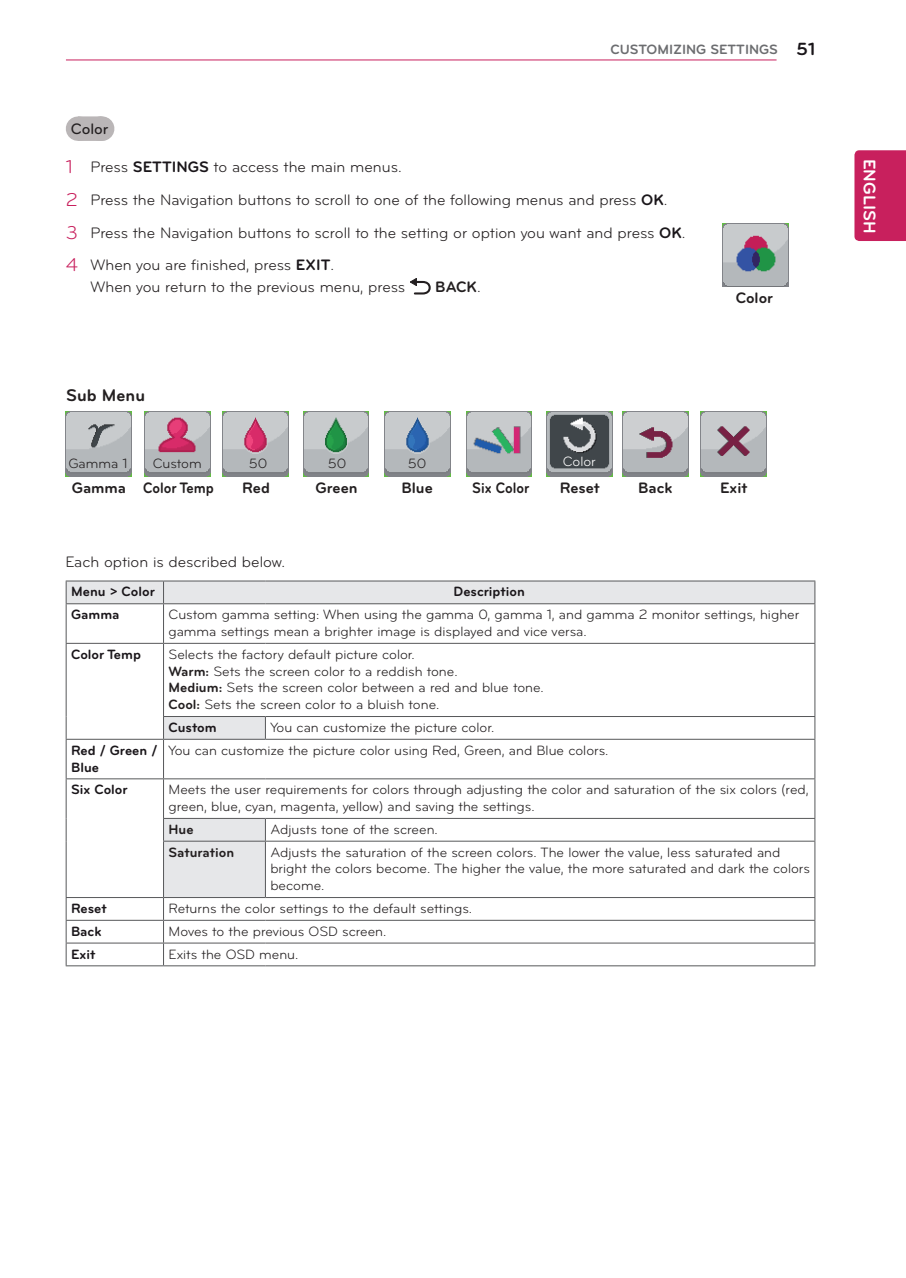
<style>
.page{position:relative;width:906px;height:1278px;background:#fff}
.page>*{position:absolute;margin:0;border:0;box-sizing:border-box;transform-origin:0 0}
.t1{font:700 17.5px "Bryant LG";color:#fff}
.Body{font:700 17.5px "Bryant LG";color:#231f20}
._1-Body{font:15.75px/21.3px "Bryant LG";color:#231f20}
.Body-2{font:700 15.75px "Bryant LG";color:#231f20}
.Body-3{font:15.75px "Bryant LG";color:#231f20}
.Body-4{font:700 15.75px "Bryant LG";color:#231f20;scale:.9 1}
.Title-3{font:500 15.75px "Bryant LG";color:#231f20}
._1-Body-2{font:700 15.75px "Bryant LG";color:#231f20}
.Body-5{font:14px/16.8px "Bryant LG";color:#231f20}
.Body-6{font:700 14px "Bryant LG";color:#1a161a}
.t2{font:700 14px "Bryant LG";color:#6c6d70}
.Body-Bold-Center{font:700 14px "Bryant LG";color:#1a161a}
.Body-7{font:700 14px "Bryant LG";color:#231f20}
.Body-8{font:14px "Bryant LG";color:#fff}
.s1{font-size:18.38px;color:#1a161a}
.s2{font-size:19.25px;color:#c8205d}
.s3{font-weight:700;color:#1a161a}
.s4{font-weight:400}
.s5{font-weight:700}
</style>
<div class="page">
<div style="left:854px;top:150px;width:52px;height:91px;background:#c8205d"></div>
<hr style="left:66px;top:60px;width:710px;height:1px;background:#c8205d">
<div style="left:78px;top:116px;width:23px;height:25px;background:#bab6b7"></div>
<svg style="left:90px;top:116px;width:12px;height:25px"></svg>
<svg style="left:410px;top:278px;width:21px;height:16px"></svg>
<svg style="left:67px;top:581px;width:747px;height:316px"></svg>
<div style="left:163px;top:643px;width:652px;height:73px;background:#fff"></div>
<hr style="left:814px;top:604px;width:1px;height:39px;background:#57585a">
<hr style="left:66px;top:580px;width:97px;height:1px;background:#57585a">
<svg style="left:66px;top:581px;width:1px;height:22px"></svg>
<hr style="left:163px;top:603px;width:102px;height:1px;background:#57585a">
<hr style="left:265px;top:603px;width:550px;height:1px;background:#57585a">
<svg style="left:163px;top:581px;width:1px;height:22px"></svg>
<svg style="left:814px;top:581px;width:1px;height:22px"></svg>
<hr style="left:163px;top:580px;width:102px;height:1px;background:#57585a">
<hr style="left:265px;top:580px;width:550px;height:1px;background:#57585a">
<hr style="left:66px;top:604px;width:1px;height:39px;background:#57585a">
<hr style="left:66px;top:603px;width:97px;height:1px;background:#57585a">
<hr style="left:163px;top:604px;width:1px;height:39px;background:#57585a">
<hr style="left:66px;top:644px;width:1px;height:72px;background:#57585a">
<svg style="left:66px;top:716px;width:1px;height:23px"></svg>
<hr style="left:66px;top:643px;width:97px;height:1px;background:#57585a">
<hr style="left:163px;top:644px;width:1px;height:72px;background:#57585a">
<hr style="left:814px;top:644px;width:1px;height:72px;background:#57585a">
<hr style="left:163px;top:643px;width:102px;height:1px;background:#57585a">
<hr style="left:265px;top:643px;width:550px;height:1px;background:#57585a">
<hr style="left:66px;top:740px;width:1px;height:38px;background:#57585a">
<hr style="left:66px;top:779px;width:1px;height:39px;background:#57585a">
<svg style="left:66px;top:818px;width:1px;height:23px"></svg>
<hr style="left:66px;top:841px;width:1px;height:56px;background:#57585a">
<hr style="left:66px;top:739px;width:97px;height:1px;background:#57585a">
<hr style="left:66px;top:778px;width:97px;height:1px;background:#57585a">
<hr style="left:163px;top:740px;width:1px;height:38px;background:#57585a">
<hr style="left:163px;top:779px;width:1px;height:39px;background:#57585a">
<hr style="left:814px;top:740px;width:1px;height:38px;background:#57585a">
<hr style="left:814px;top:779px;width:1px;height:39px;background:#57585a">
<hr style="left:163px;top:778px;width:102px;height:1px;background:#57585a">
<hr style="left:265px;top:778px;width:550px;height:1px;background:#57585a">
<svg style="left:163px;top:717px;width:1px;height:22px"></svg>
<svg style="left:163px;top:819px;width:1px;height:22px"></svg>
<hr style="left:66px;top:920px;width:97px;height:1px;background:#57585a">
<hr style="left:66px;top:942px;width:97px;height:1px;background:#57585a">
<hr style="left:66px;top:965px;width:97px;height:1px;background:#57585a">
<hr style="left:163px;top:716px;width:102px;height:1px;background:#57585a">
<hr style="left:163px;top:818px;width:102px;height:1px;background:#57585a">
<svg style="left:265px;top:717px;width:1px;height:22px"></svg>
<svg style="left:265px;top:819px;width:1px;height:22px"></svg>
<svg style="left:814px;top:717px;width:1px;height:22px"></svg>
<svg style="left:814px;top:819px;width:1px;height:22px"></svg>
<hr style="left:265px;top:716px;width:550px;height:1px;background:#57585a">
<hr style="left:265px;top:818px;width:550px;height:1px;background:#57585a">
<hr style="left:163px;top:841px;width:1px;height:56px;background:#57585a">
<hr style="left:163px;top:739px;width:102px;height:1px;background:#57585a">
<hr style="left:163px;top:841px;width:102px;height:1px;background:#57585a">
<hr style="left:265px;top:841px;width:1px;height:56px;background:#57585a">
<hr style="left:814px;top:841px;width:1px;height:56px;background:#57585a">
<hr style="left:265px;top:739px;width:550px;height:1px;background:#57585a">
<hr style="left:265px;top:841px;width:550px;height:1px;background:#57585a">
<svg style="left:66px;top:898px;width:1px;height:67px"></svg>
<hr style="left:66px;top:897px;width:97px;height:1px;background:#57585a">
<svg style="left:163px;top:898px;width:1px;height:67px"></svg>
<svg style="left:814px;top:898px;width:1px;height:67px"></svg>
<hr style="left:163px;top:897px;width:102px;height:1px;background:#57585a">
<hr style="left:265px;top:897px;width:550px;height:1px;background:#57585a">
<hr style="left:163px;top:920px;width:102px;height:1px;background:#57585a">
<hr style="left:265px;top:920px;width:550px;height:1px;background:#57585a">
<hr style="left:163px;top:942px;width:102px;height:1px;background:#57585a">
<hr style="left:265px;top:942px;width:550px;height:1px;background:#57585a">
<hr style="left:163px;top:965px;width:102px;height:1px;background:#57585a">
<hr style="left:265px;top:965px;width:550px;height:1px;background:#57585a">
<img style="left:466px;top:411px;width:66px;height:66px">
<img style="left:384px;top:411px;width:66px;height:66px">
<img style="left:144px;top:411px;width:66px;height:66px">
<img style="left:65px;top:411px;width:66px;height:66px">
<img style="left:303px;top:411px;width:66px;height:66px">
<img style="left:223px;top:411px;width:65px;height:66px">
<img style="left:622px;top:411px;width:66px;height:66px">
<img style="left:700px;top:411px;width:66px;height:66px">
<img style="left:546px;top:411px;width:66px;height:66px">
<img style="left:722px;top:224px;width:67px;height:63px">
<p class="t2" style="left:610px;top:41px;width:206px">CUSTOMIZING SETTINGS <span class="s1">51</span></p>
<p class="Title-3" style="left:71px;top:119px;width:39px">Color</p>
<p class="_1-Body" style="left:66px;top:157px;width:337px"><span class="s2">1</span> Press <span class="s3">SETTINGS</span> to access the main menus.</p>
<p class="_1-Body" style="left:66px;top:189px;width:603px"><span class="s2">2</span> Press the Navigation buttons to scroll to one of the following menus and press <span class="s3">OK</span>.</p>
<p class="_1-Body" style="left:66px;top:222px;width:621px"><span class="s2">3</span> Press the Navigation buttons to scroll to the setting or option you want and press <span class="s3">OK</span>.</p>
<p class="_1-Body" style="left:91px;top:255px;width:316px;text-indent:-25px"><span class="s2">4</span> When you are finished, press <span class="s3">EXIT</span>.<br>When you return to the previous menu, press</p>
<p class="_1-Body-2" style="left:435px;top:277px;width:47px">BACK<span class="s4">.</span></p>
<p class="Body" style="left:66px;top:384px;width:80px">Sub Menu</p>
<p class="Body-2" style="left:735px;top:288px;width:39px">Color</p>
<p class="Body-5" style="left:68px;top:455px;width:61px">Gamma 1</p>
<p class="Body-5" style="left:153px;top:455px;width:50px">Custom</p>
<p class="Body-5" style="left:249px;top:455px;width:20px">50</p>
<p class="Body-5" style="left:328px;top:455px;width:20px">50</p>
<p class="Body-5" style="left:408px;top:455px;width:20px">50</p>
<p class="Body-8" style="left:563px;top:453px;width:35px">Color</p>
<p class="Body-2" style="left:560px;top:478px;width:42px">Reset</p>
<p class="Body-2" style="left:638px;top:478px;width:36px">Back</p>
<p class="Body-2" style="left:720px;top:478px;width:29px">Exit</p>
<p class="Body-2" style="left:72px;top:478px;width:56px">Gamma</p>
<p class="Body-4" style="left:143px;top:478px;width:80px">Color Temp</p>
<p class="Body-2" style="left:242px;top:478px;width:29px">Red</p>
<p class="Body-2" style="left:315px;top:478px;width:44px">Green</p>
<p class="Body-2" style="left:401px;top:478px;width:33px">Blue</p>
<p class="Body-4" style="left:472px;top:478px;width:65px">Six Color</p>
<p class="Body-3" style="left:65px;top:553px;width:221px">Each option is described below.</p>
<p class="Body-Bold-Center" style="left:71px;top:583px;width:85px">Menu &gt; Color</p>
<p class="Body-Bold-Center" style="left:453px;top:583px;width:73px">Description</p>
<p class="Body-6" style="left:71px;top:606px;width:50px">Gamma</p>
<p class="Body-5" style="left:168px;top:606px;width:632px">Custom gamma setting: When using the gamma 0, gamma 1, and gamma 2 monitor settings, higher gamma settings mean a brighter image is displayed and vice versa.</p>
<p class="Body-6" style="left:71px;top:645px;width:71px">Color Temp</p>
<p class="Body-5" style="left:168px;top:646px;width:248px">Selects the factory default picture color.</p>
<p class="Body-5" style="left:168px;top:663px;width:291px"><span class="s5">Warm:</span> Sets the screen color to a reddish tone.</p>
<p class="Body-5" style="left:168px;top:679px;width:377px"><span class="s5">Medium:</span> Sets the screen color between a red and blue tone.</p>
<p class="Body-5" style="left:168px;top:696px;width:272px"><span class="s5">Cool:</span> Sets the screen color to a bluish tone.</p>
<p class="Body-6" style="left:168px;top:719px;width:50px">Custom</p>
<p class="Body-5" style="left:270px;top:719px;width:225px">You can customize the picture color.</p>
<p class="Body-6" style="left:71px;top:741px;width:88px">Red / Green /</p>
<p class="Body-6" style="left:71px;top:758px;width:29px">Blue</p>
<p class="Body-5" style="left:168px;top:742px;width:441px">You can customize the picture color using Red, Green, and Blue colors.</p>
<p class="Body-6" style="left:71px;top:781px;width:58px">Six Color</p>
<p class="Body-5" style="left:168px;top:781px;width:642px">Meets the user requirements for colors through adjusting the color and saturation of the six colors (red, green, blue, cyan, magenta, yellow) and saving the settings.</p>
<p class="Body-7" style="left:168px;top:820px;width:27px">Hue</p>
<p class="Body-5" style="left:270px;top:821px;width:169px">Adjusts tone of the screen.</p>
<p class="Body-7" style="left:168px;top:843px;width:67px">Saturation</p>
<p class="Body-5" style="left:270px;top:844px;width:541px">Adjusts the saturation of the screen colors. The lower the value, less saturated and bright the colors become. The higher the value, the more saturated and dark the colors become.</p>
<p class="Body-6" style="left:71px;top:900px;width:37px">Reset</p>
<p class="Body-5" style="left:168px;top:900px;width:305px">Returns the color settings to the default settings.</p>
<p class="Body-6" style="left:71px;top:922px;width:32px">Back</p>
<p class="Body-5" style="left:168px;top:923px;width:219px">Moves to the previous OSD screen.</p>
<p class="Body-6" style="left:71px;top:945px;width:26px">Exit</p>
<p class="Body-5" style="left:168px;top:945px;width:131px">Exits the OSD menu.</p>
<p class="t1" style="left:880px;top:159px;width:76px;rotate:90deg">ENGLISH</p>
</div>
